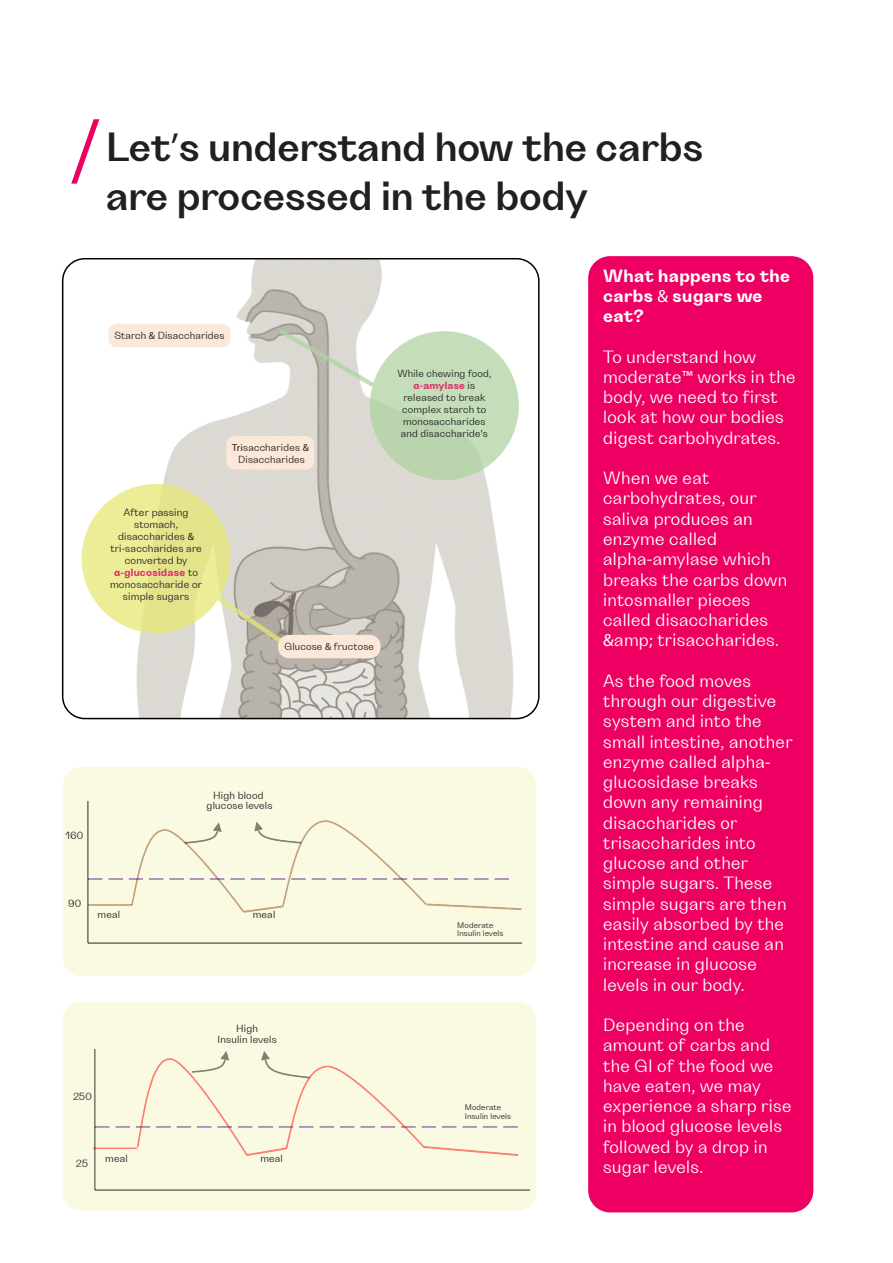
<style>
.page{position:relative;width:893px;height:1263px;background:#fff}
.page>*{position:absolute;margin:0;border:0;box-sizing:border-box;transform-origin:0 0}
.t1{font:40.5px/48.6px "Grotta Trial Semibold";color:#221f20}
.t2{font:17.7px/20.2px "Grotta Trial Regular";letter-spacing:.02em;color:#fff}
.t3{font:17.7px/20.2px "Grotta Trial Bold";letter-spacing:.02em;color:#fff}
.t4{font:10.5px/12px "Grotta Trial Regular";letter-spacing:.02em;color:#221f20;text-align:center}
.t5{font:10.5px "Grotta Trial Bold";letter-spacing:.02em;color:#da326a}
.t6{font:10.35px/10.6px "Grotta Trial Regular";letter-spacing:.02em;color:#221f20;text-align:center}
.t7{font:10.2px/12px "Grotta Trial Regular";letter-spacing:.02em;color:#221f20}
.t8{font:10.2px "Grotta Trial Bold";letter-spacing:.02em;color:#da326a}
.t9{font:8.1px/8.2px "Grotta Trial Regular";letter-spacing:.02em;color:#221f20}
.s1{font-family:"Myriad Pro"}
.s2{font-family:"Myriad Pro";font-weight:700}
.s3{font-family:"Grotta Trial Regular";color:#221f20}
</style>
<div class="page">
<svg style="left:71px;top:119px;width:28px;height:65px"></svg>
<div style="left:588px;top:256px;width:225px;height:956px;background:#ed0061;border-radius:22px"></div>
<img style="left:83px;top:261px;width:454px;height:456px">
<div style="left:82px;top:484px;width:149px;height:149px;background:#ecec97;border-radius:50%"></div>
<svg style="left:217px;top:597px;width:65px;height:45px;background:#c5c1b1"></svg>
<div style="left:278px;top:635px;width:103px;height:23px;background:#fbe8d8;border-radius:11px"></div>
<div style="left:370px;top:331px;width:149px;height:149px;background:#c3deb9;border-radius:50%"></div>
<div style="left:108px;top:324px;width:123px;height:23px;background:#fbe8d8;border-radius:8px"></div>
<div style="left:226px;top:436px;width:88px;height:33px;background:#fbe8d8;border-radius:8px"></div>
<svg style="left:279px;top:329px;width:95px;height:58px"></svg>
<div style="left:62px;top:258px;width:478px;height:461px;border:2px solid #000;border-radius:22px"></div>
<div style="left:63px;top:1002px;width:473px;height:209px;background:#fafae3;border-radius:18px"></div>
<img style="left:94px;top:1049px;width:435px;height:142px">
<div style="left:63px;top:767px;width:473px;height:209px;background:#fafae3;border-radius:18px"></div>
<img style="left:88px;top:802px;width:434px;height:142px">
<h1 class="t1" style="left:106px;top:127px;width:599px">Let<span class="s1">’</span>s understand how the carbs are processed in the body</h1>
<p class="t7" style="left:114px;top:330px;width:112px">Starch <span class="s1">&amp;</span> Disaccharides</p>
<p class="t4" style="left:110px;top:507px;width:93px">After passing stomach, disaccharides <span class="s1">&amp; </span>tri<span class="s1">-</span>saccharides are converted by</p>
<p class="t5" style="left:114px;top:568px;width:85px"><span class="s2">α-</span>glucosidase <span class="s3">to</span></p>
<p class="t4" style="left:110px;top:579px;width:93px">monosaccharide or simple sugars</p>
<p class="t7" style="left:232px;top:442px;width:78px;text-align:center"><span class="s1">Tri</span>saccharides <span class="s1">&amp;<br></span>Disaccharides</p>
<p class="t7" style="left:284px;top:641px;width:91px">Glucose <span class="s1">&amp;</span> fructose</p>
<p class="t7" style="left:397px;top:368px;width:95px">While chewing food,</p>
<p class="t8" style="left:414px;top:381px;width:63px"><span class="s2">α-</span>amylase <span class="s3">is</span></p>
<p class="t7" style="left:401px;top:392px;width:89px">released to break complex starch to monosaccharides and disaccharide<span class="s1">'</span>s</p>
<p class="t6" style="left:65px;top:831px;width:19px">160</p>
<p class="t6" style="left:207px;top:791px;width:67px">High blood glucose levels</p>
<p class="t6" style="left:68px;top:899px;width:15px">90</p>
<p class="t6" style="left:98px;top:910px;width:24px">meal</p>
<p class="t6" style="left:253px;top:910px;width:24px">meal</p>
<p class="t6" style="left:217px;top:1024px;width:61px">High<br>Insulin levels</p>
<p class="t6" style="left:73px;top:1092px;width:20px">250</p>
<p class="t6" style="left:76px;top:1159px;width:14px">25</p>
<p class="t6" style="left:105px;top:1154px;width:24px">meal</p>
<p class="t6" style="left:260px;top:1154px;width:24px">meal</p>
<p class="t9" style="left:457px;top:922px;width:48px">Moderate<br>Insulin levels</p>
<p class="t9" style="left:465px;top:1104px;width:48px">Moderate<br>Insulin levels</p>
<p class="t3" style="left:603px;top:267px;width:188px">What happens to the carbs <span class="s1">&amp;</span> sugars we eat?</p>
<p class="t2" style="left:603px;top:348px;width:194px">To understand how moderate<span class="s1">™</span> works in the body, we need to first look at how our bodies digest carbohydrates.</p>
<p class="t2" style="left:603px;top:470px;width:185px">When we eat carbohydrates, our saliva produces an enzyme called alpha<span class="s1">-</span>amylase which breaks the carbs down intosmaller pieces called disaccharides <span class="s1">&amp;</span>amp<span class="s1">;</span> trisaccharides.</p>
<p class="t2" style="left:603px;top:672px;width:191px">As the food moves through our digestive system and into the small intestine, another enzyme called alpha&shy;glucosidase breaks down any remaining disaccharides or trisaccharides into glucose and other simple sugars. These simple sugars are then easily absorbed by the intestine and cause an increase in glucose levels in our body.</p>
<p class="t2" style="left:603px;top:1017px;width:190px">Depending on the amount of carbs and the GI of the food we have eaten, we may experience a sharp rise in blood glucose levels followed by a drop in sugar levels.</p>
</div>
